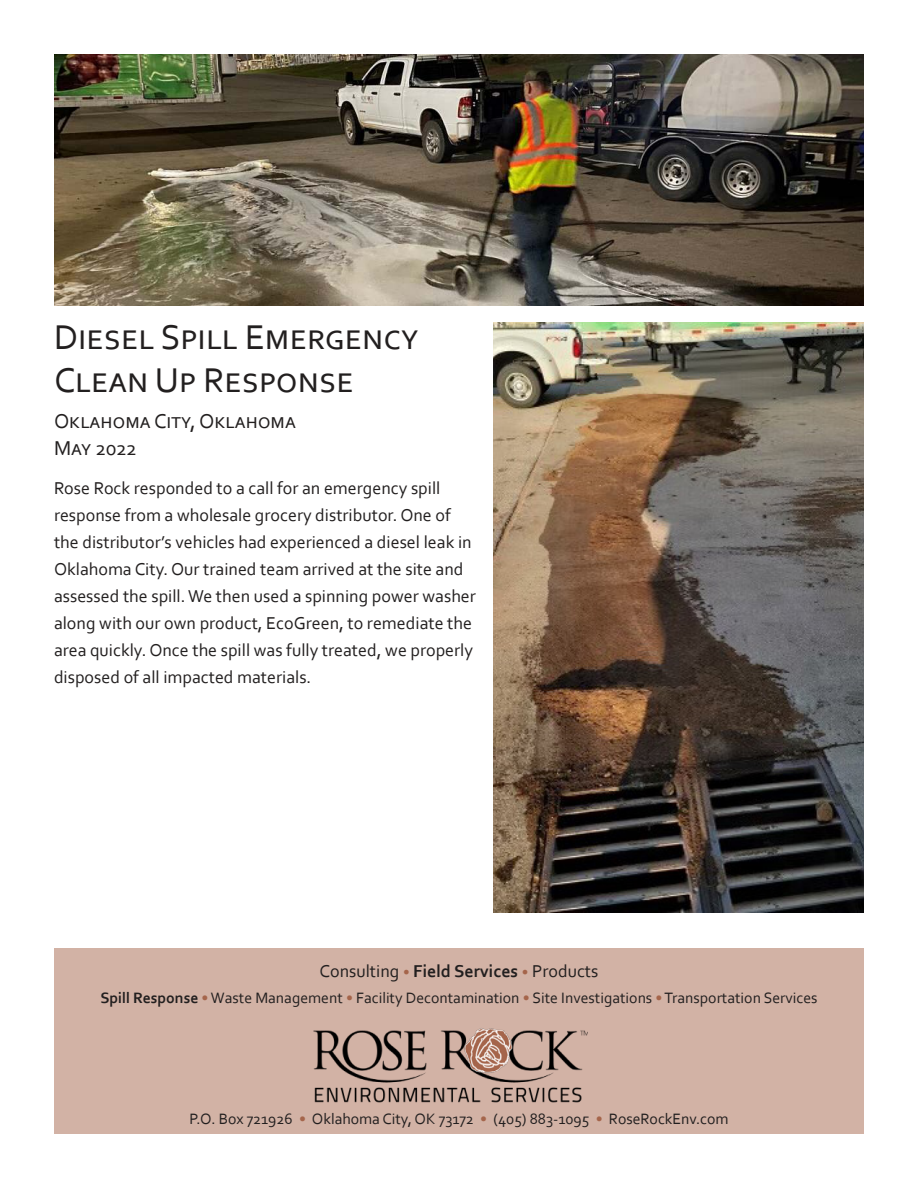
<style>
.page{position:relative;width:918px;height:1188px;background:#fff}
.page>*{position:absolute;margin:0;border:0;box-sizing:border-box;transform-origin:0 0}
.t1{font:36px/43.2px "Corbel";color:#221f1f}
.t2{font:21px/27px "Corbel";color:#221f1f}
.t3{font:18px/27px "Corbel";color:#221f1f}
.t4{font:15.75px "Corbel";color:#221f1f}
.s1{font-size:15px;color:#a5654b}
.s2{font-weight:700}
.s3{color:#a5654b}
</style>
<div class="page">
<img style="left:493px;top:322px;width:371px;height:591px">
<img style="left:54px;top:54px;width:810px;height:252px">
<div style="left:54px;top:948px;width:810px;height:186px;background:#d2b2a5"></div>
<img style="left:313px;top:1028px;width:275px;height:75px">
<h1 class="t1" style="left:54px;top:315px;width:366px">Diesel Spill Emergency<br>Clean Up Response</h1>
<p class="t2" style="left:54px;top:407px;width:243px">Oklahoma City, Oklahoma<br>May 2022</p>
<p class="t3" style="left:54px;top:474px;width:423px">Rose Rock responded to a call for an emergency spill response from a wholesale grocery distributor. One of the distributor’s vehicles had experienced a diesel leak in Oklahoma City. Our trained team arrived at the site and assessed the spill. We then used a spinning power washer along with our own product, EcoGreen, to remediate the area quickly. Once the spill was fully treated, we properly disposed of all impacted materials.</p>
<p class="t3" style="left:320px;top:957px;width:280px">Consulting <span class="s1">•</span> <span class="s2">Field Services</span> <span class="s1">•</span> Products</p>
<p class="t4" style="left:100px;top:988px;width:719px"><span class="s2">Spill Response</span> <span class="s3">•</span> Waste Management <span class="s3">•</span> Facility Decontamination <span class="s3">•</span> Site Investigations <span class="s3">•</span> Transportation Services</p>
<p class="t4" style="left:189px;top:1109px;width:541px">P.O. Box 721926 <span class="s3">•</span> Oklahoma City, OK 73172 <span class="s3">•</span> (405) 883-1095 <span class="s3">•</span> RoseRockEnv.com</p>
</div>
